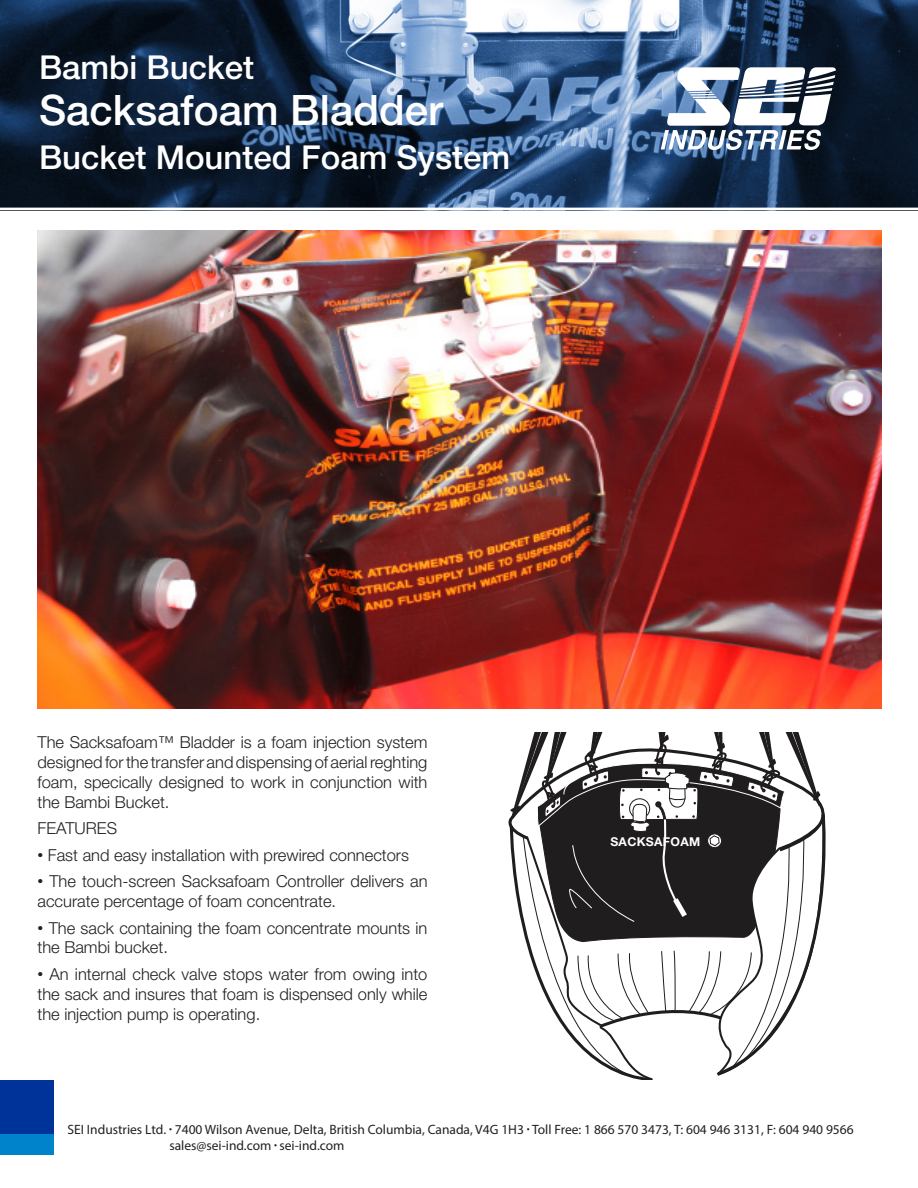
<style>
.page{position:relative;width:918px;height:1188px;background:#fff}
.page>*{position:absolute;margin:0;border:0;box-sizing:border-box;transform-origin:0 0}
.t1{font:500 42px "Helvetica Neue LT Std";color:#fff}
.t2{font:500 33px "Helvetica Neue LT Std";color:#fff}
.SEI_Brochure_Stylesh{font:300 16.5px/19.8px "Helvetica Neue LT Std";color:#231f20;text-align:justify}
.t3{font:13.5px/16.2px "Myriad Pro";color:#231f20}
.t4{font:700 12.15px "Helvetica Neue LT Std";letter-spacing:.025em;color:#fff}
.s1{font-family:"Arial";font-weight:400}
.s2{font-size:10.5px}
</style>
<div class="page">
<svg style="left:0;top:0;width:918px;height:208px;background:#2e4460"></svg>
<svg style="left:661px;top:67px;width:175px;height:83px"></svg>
<img style="left:38px;top:230px;width:844px;height:479px">
<div style="left:0;top:1134px;width:54px;height:21px;background:#0083ca"></div>
<div style="left:0;top:1080px;width:54px;height:54px;background:#039"></div>
<svg style="left:510px;top:733px;width:316px;height:347px"></svg>
<p class="t2" style="left:39px;top:47px;width:217px">Bambi Bucket</p>
<p class="t1" style="left:39px;top:85px;width:405px">Sacksafoam Bladder</p>
<p class="t2" style="left:39px;top:137px;width:473px">Bucket Mounted Foam System</p>
<p class="SEI_Brochure_Stylesh" style="left:38px;top:732px;width:391px">The Sacksafoam™ Bladder is a foam injection system designed for the transfer and dispensing of aerial reghting foam, specically designed to work in conjunction with the Bambi Bucket.</p>
<p class="SEI_Brochure_Stylesh" style="left:38px;top:818px;width:81px">FEATURES</p>
<p class="SEI_Brochure_Stylesh" style="left:38px;top:845px;width:373px"><span class="s1">•</span> Fast and easy installation with prewired connectors</p>
<p class="SEI_Brochure_Stylesh" style="left:38px;top:871px;width:392px"><span class="s1">•</span> The touch-screen Sacksafoam Controller delivers an accurate percentage of foam concentrate.</p>
<p class="SEI_Brochure_Stylesh" style="left:38px;top:918px;width:392px"><span class="s1">•</span> The sack containing the foam concentrate mounts in the Bambi bucket.</p>
<p class="SEI_Brochure_Stylesh" style="left:38px;top:964px;width:391px"><span class="s1">•</span> An internal check valve stops water from owing into the sack and insures that foam is dispensed only while the injection pump is operating.</p>
<p class="t4" style="left:610px;top:834px;width:91px">SACKSAFOAM</p>
<p class="t3" style="left:169px;top:1121px;width:686px;text-indent:-102px">SEI Industries Ltd. <span class="s2">•</span> 7400 Wilson Avenue, Delta, British Columbia, Canada, V4G 1H3 <span class="s2">•</span> Toll Free: 1 866 570 3473, T: 604 946 3131, F: 604 940 9566 sales@sei-ind.com <span class="s2">•</span> sei-ind.com</p>
</div>
